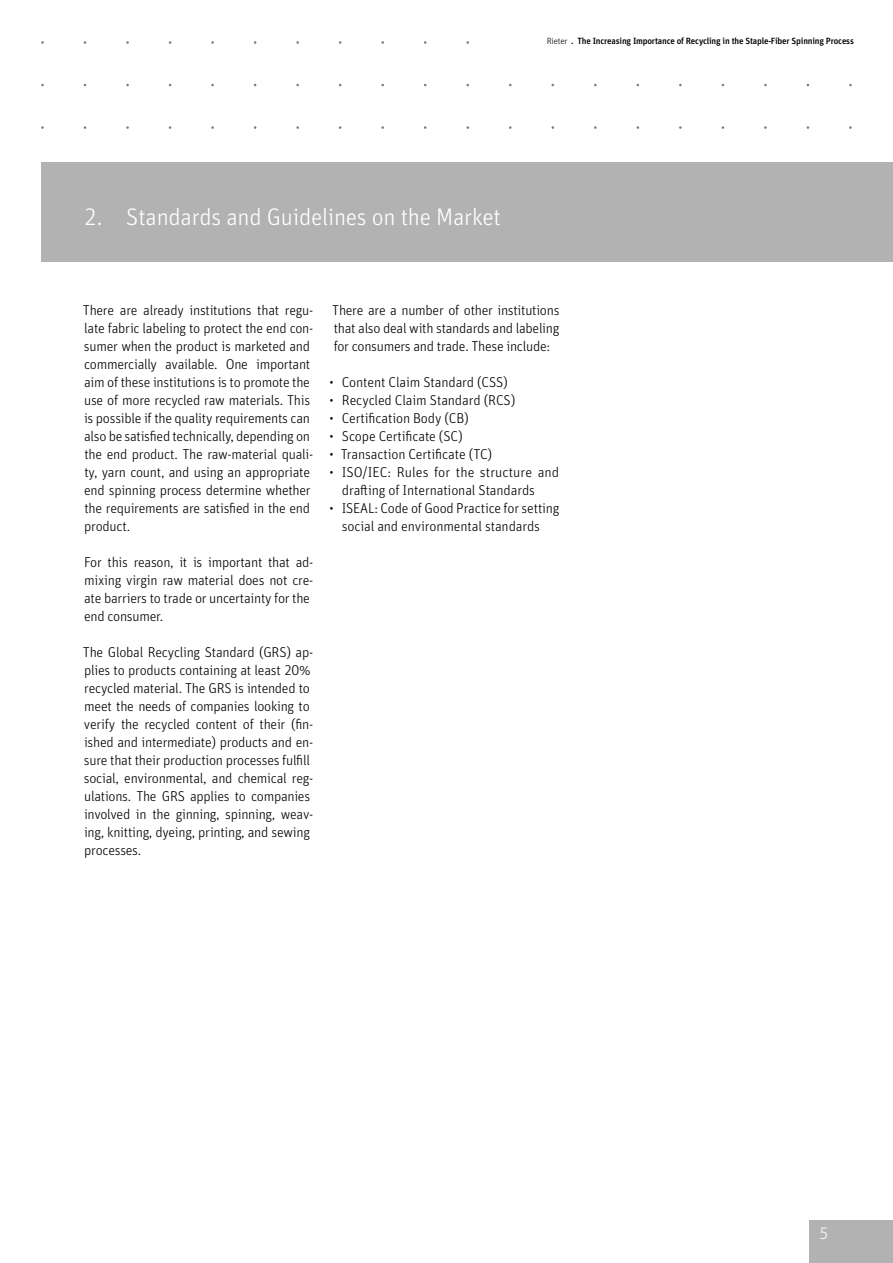
<style>
.page{position:relative;width:893px;height:1263px;background:#fff}
.page>*{position:absolute;margin:0;border:0;box-sizing:border-box;transform-origin:0 0}
.t1{font:300 24px "Unit Pro";letter-spacing:-.01em;color:#fff}
.t2{font:300 16.5px "Unit Pro";color:#fff}
.t3{font:300 14.25px/18px "Unit Pro";letter-spacing:-.02em;color:#000}
.t4{font:500 9px "Unit Pro";letter-spacing:-.02em;color:#000}
.s1{font-weight:300}
</style>
<div class="page">
<div style="left:809px;top:1220px;width:84px;height:43px;background:#b3b2b2"></div>
<div style="left:41px;top:162px;width:852px;height:99px;background:#b3b2b2"></div>
<p class="t4" style="left:547px;top:34px;width:309px"><span class="s1">Rieter</span> . The Increasing Importance of Recycling in the Staple-Fiber Spinning Process</p>
<h1 class="t1" style="left:84px;top:200px;width:419px">2. Standards and Guidelines on the Market</h1>
<p class="t3" style="left:83px;top:300px;width:232px">There are already institutions that regu&shy;late fabric labeling to protect the end con&shy;sumer when the product is marketed and commercially available. One important aim of these institutions is to promote the use of more recycled raw materials. This is possible if the quality requirements can also be satisfied technically, depending on the end product. The raw-material quali&shy;ty, yarn count, and using an appropriate end spinning process determine whether the requirements are satisfied in the end product.</p>
<p class="t3" style="left:84px;top:552px;width:231px">For this reason, it is important that ad&shy;mixing virgin raw material does not cre&shy;ate barriers to trade or uncertainty for the end consumer.</p>
<p class="t3" style="left:83px;top:642px;width:232px">The Global Recycling Standard (GRS) ap&shy;plies to products containing at least 20% recycled material. The GRS is intended to meet the needs of companies looking to verify the recycled content of their (fin&shy;ished and intermediate) products and en&shy;sure that their production processes fulfill social, environmental, and chemical reg&shy;ulations. The GRS applies to companies involved in the ginning, spinning, weav&shy;ing, knitting, dyeing, printing, and sewing processes.</p>
<p class="t3" style="left:332px;top:300px;width:229px;text-align:justify">There are a number of other institutions that also deal with standards and labeling for consumers and trade. These include:</p>
<p class="t3" style="left:330px;top:372px;width:180px">• Content Claim Standard (CSS)</p>
<p class="t3" style="left:330px;top:390px;width:187px">• Recycled Claim Standard (RCS)</p>
<p class="t3" style="left:330px;top:408px;width:141px">• Certification Body (CB)</p>
<p class="t3" style="left:330px;top:426px;width:135px">• Scope Certificate (SC)</p>
<p class="t3" style="left:330px;top:444px;width:164px">• Transaction Certificate (TC)</p>
<p class="t3" style="left:342px;top:463px;width:219px;text-indent:-12px">• ISO/IEC: Rules for the structure and drafting of International Standards</p>
<p class="t3" style="left:330px;top:499px;width:231px;text-align:center">• ISEAL: Code of Good Practice for setting social and environmental standards</p>
<p class="t2" style="left:820px;top:1221px;width:10px">5</p>
</div>
